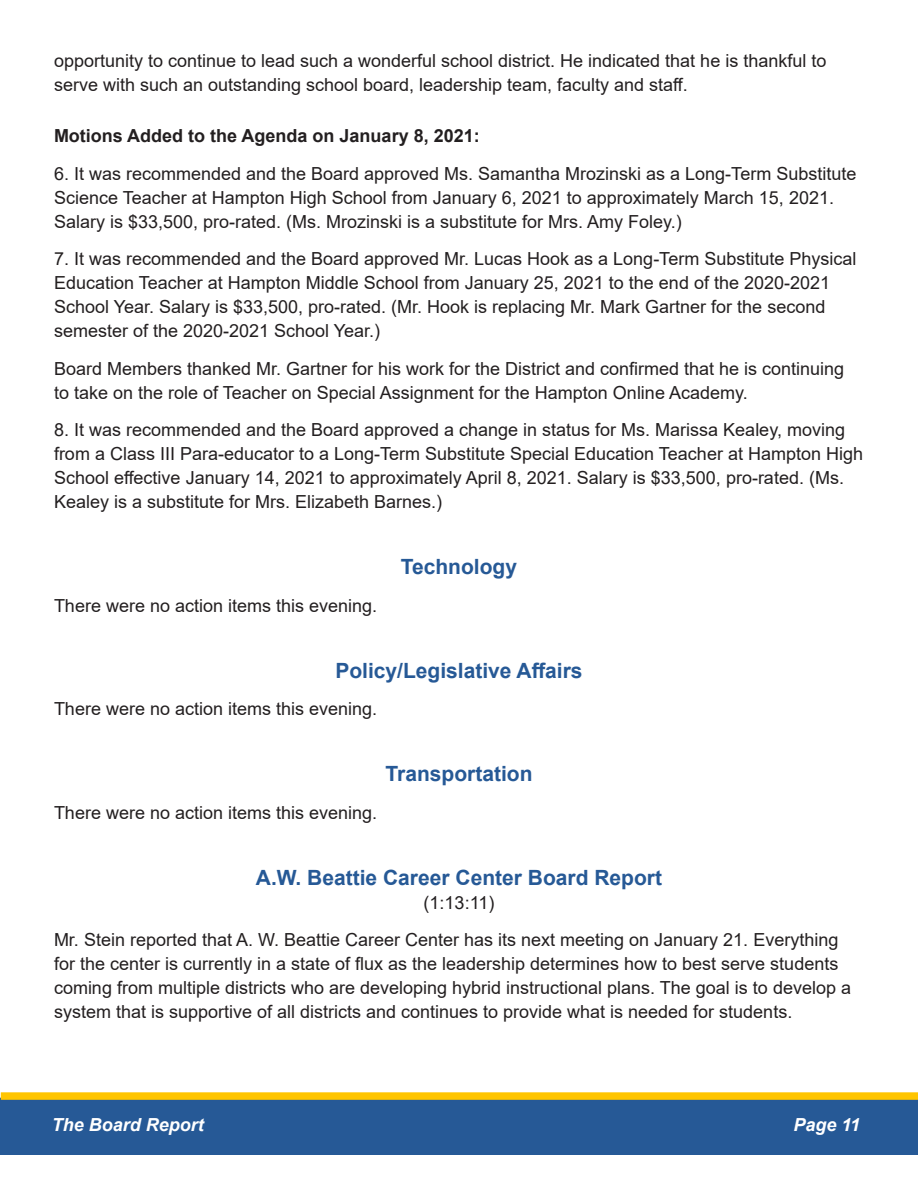
<style>
.page{position:relative;width:918px;height:1188px;background:#fff}
.page>*{position:absolute;margin:0;border:0;box-sizing:border-box;transform-origin:0 0}
.Blue_Heads_Centered{font:700 21px "Arial";color:#265996}
.Body{font:18px/24px "Arial";color:#231f20}
.Black_subheads{font:700 18px "Arial";color:#231f20}
.t1{font:italic 700 18px "Arial";color:#fff}
.Timestamps_centered{font:18px "Arial";color:#231f20}
</style>
<div class="page">
<div style="left:0;top:1098px;width:918px;height:57px;background:#265996"></div>
<div style="left:1px;top:1092px;width:917px;height:8px;background:#ffc500"></div>
<p class="Body" style="left:54px;top:49px;width:774px">opportunity to continue to lead such a wonderful school district. He indicated that he is thankful to serve with such an outstanding school board, leadership team, faculty and staff.</p>
<p class="Black_subheads" style="left:54px;top:123px;width:427px">Motions Added to the Agenda on January 8, 2021:</p>
<p class="Body" style="left:54px;top:161px;width:804px">6. It was recommended and the Board approved Ms. Samantha Mrozinski as a Long-Term Substitute<br>Science Teacher at Hampton High School from January 6, 2021 to approximately March 15, 2021.<br>Salary is $33,500, pro-rated. (Ms. Mrozinski is a substitute for Mrs. Amy Foley.)</p>
<p class="Body" style="left:54px;top:247px;width:804px">7. It was recommended and the Board approved Mr. Lucas Hook as a Long-Term Substitute Physical Education Teacher at Hampton Middle School from January 25, 2021 to the end of the 2020-2021<br>School Year. Salary is $33,500, pro-rated. (Mr. Hook is replacing Mr. Mark Gartner for the second semester of the 2020-2021 School Year.)</p>
<p class="Body" style="left:54px;top:356px;width:792px">Board Members thanked Mr. Gartner for his work for the District and confirmed that he is continuing to take on the role of Teacher on Special Assignment for the Hampton Online Academy.</p>
<p class="Body" style="left:54px;top:418px;width:811px">8. It was recommended and the Board approved a change in status for Ms. Marissa Kealey, moving from a Class III Para-educator to a Long-Term Substitute Special Education Teacher at Hampton High School effective January 14, 2021 to approximately April 8, 2021. Salary is $33,500, pro-rated. (Ms.<br>Kealey is a substitute for Mrs. Elizabeth Barnes.)</p>
<p class="Body" style="left:54px;top:593px;width:325px">There were no action items this evening.</p>
<p class="Blue_Heads_Centered" style="left:401px;top:552px;width:118px">Technology</p>
<p class="Blue_Heads_Centered" style="left:335px;top:655px;width:249px">Policy/Legislative Affairs</p>
<p class="Body" style="left:54px;top:697px;width:325px">There were no action items this evening.</p>
<p class="Body" style="left:54px;top:800px;width:325px">There were no action items this evening.</p>
<p class="Blue_Heads_Centered" style="left:385px;top:759px;width:149px">Transportation</p>
<p class="Blue_Heads_Centered" style="left:256px;top:862px;width:408px">A.W. Beattie Career Center Board Report</p>
<p class="Timestamps_centered" style="left:424px;top:890px;width:72px">(1:13:11)</p>
<p class="Body" style="left:54px;top:928px;width:799px">Mr. Stein reported that A. W. Beattie Career Center has its next meeting on January 21. Everything for the center is currently in a state of flux as the leadership determines how to best serve students coming from multiple districts who are developing hybrid instructional plans. The goal is to develop a system that is supportive of all districts and continues to provide what is needed for students.</p>
<p class="t1" style="left:52px;top:1113px;width:154px">The Board Report</p>
<p class="t1" style="left:794px;top:1113px;width:68px">Page 11</p>
</div>
